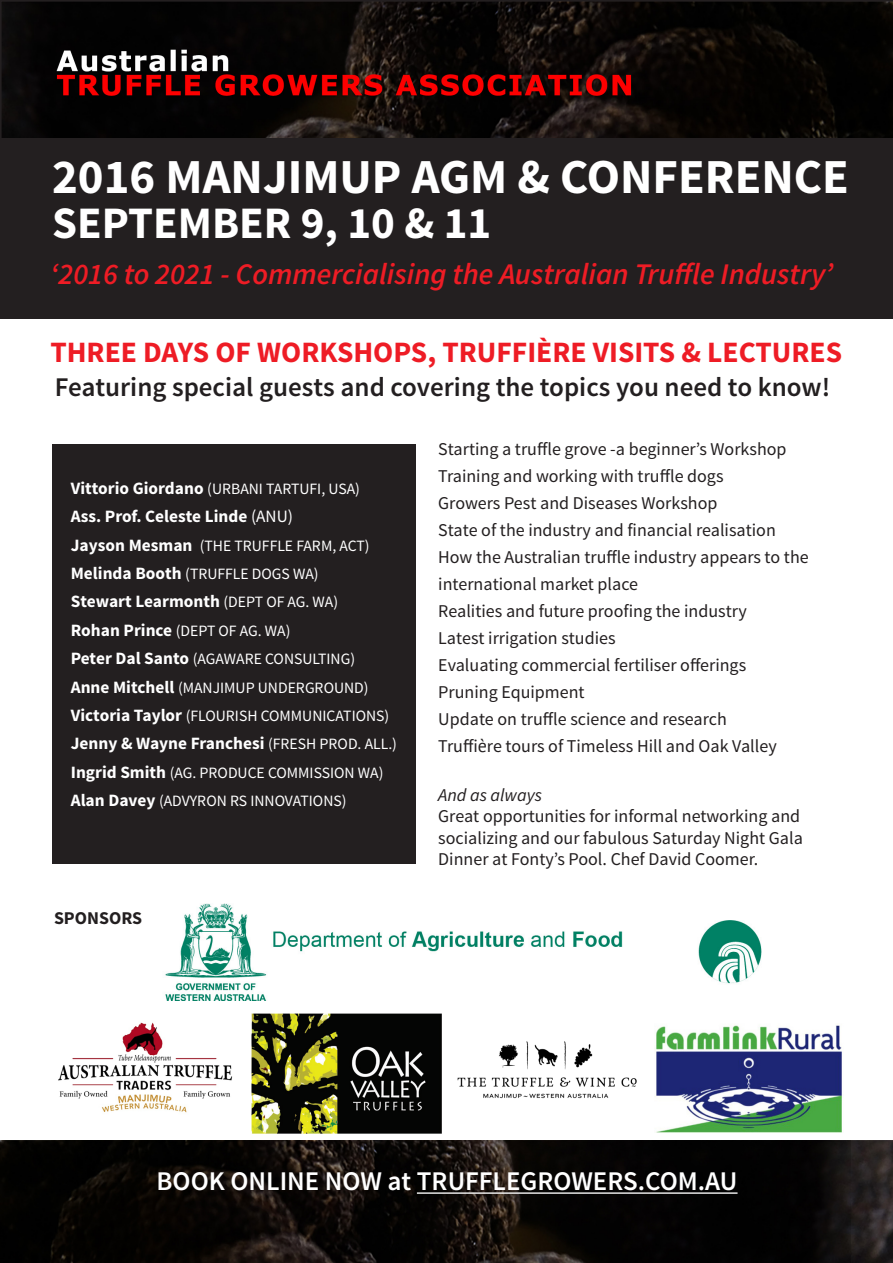
<style>
.page{position:relative;width:893px;height:1263px;background:#fff}
.page>*{position:absolute;margin:0;border:0;box-sizing:border-box;transform-origin:0 0}
.t1{font:700 48.9px "Source Sans Pro";color:#fff}
.t2{font:700 45px "Source Sans Pro";color:#fff}
.t3{font:italic 600 30px "Source Sans Pro";color:#ee1c25}
.t4{font:700 29.55px "Source Sans Pro";color:#ee1c25}
.t5{font:600 27px "Source Sans Pro";color:#231f20}
.t6{font:600 27px "Source Sans Pro";color:#fff}
.t7{font:18px/27px "Source Sans Pro";color:#231f20}
.t8{font:700 18px "Source Sans Pro";color:#231f20}
.t9{font:700 17.4px "Source Sans Pro";color:#fff}
.t10{font:15.75px/28.3px "Source Sans Pro";color:#fff}
.s1{font-weight:700;font-size:17.4px}
.s2{font-weight:400}
.s3{font-weight:400;font-size:15.75px}
.s4{font-family:"PT Sans"}
.s5{font-style:italic}
</style>
<div class="page">
<svg style="left:0;top:0;width:893px;height:318px"></svg>
<img style="left:0;top:1140px;width:893px;height:123px">
<img style="left:165px;top:903px;width:597px;height:97px">
<img style="left:58px;top:1022px;width:175px;height:91px">
<img style="left:252px;top:1013px;width:190px;height:120px">
<img style="left:457px;top:1041px;width:180px;height:58px">
<img style="left:654px;top:1024px;width:188px;height:108px">
<hr style="left:417px;top:1192px;width:320px;height:2px;background:#fff">
<div style="left:52px;top:444px;width:364px;height:420px;background:#231f20"></div>
<div style="left:1px;top:138px;width:892px;height:180px;background:#231f20"></div>
<p class="t1" style="left:52px;top:146px;width:798px">2016 MANJIMUP AGM &amp; CONFERENCE</p>
<p class="t2" style="left:52px;top:194px;width:441px">SEPTEMBER 9, 10 &amp; 11</p>
<p class="t3" style="left:51px;top:255px;width:784px">‘2016 to 2021 - Commercialising the Australian Truffle Industry’</p>
<p class="t4" style="left:50px;top:333px;width:793px">THREE DAYS OF WORKSHOPS, TRUFFIÈRE VISITS &amp; LECTURES</p>
<p class="t5" style="left:55px;top:370px;width:777px">Featuring special guests and covering the topics you need to know!</p>
<p class="t10" style="left:71px;top:475px;width:291px"><span class="s1">Vittorio Giordano</span> (URBANI TARTUFI, USA)</p>
<p class="t9" style="left:71px;top:505px;width:224px">Ass. Prof. Celeste Linde <span class="s2">(ANU)</span></p>
<p class="t10" style="left:71px;top:532px;width:300px"><span class="s1">Jayson Mesman</span> (THE TRUFFLE FARM, ACT)<br><span class="s1">Melinda Booth</span> (TRUFFLE DOGS WA)</p>
<p class="t9" style="left:71px;top:590px;width:269px">Stewart Learmonth <span class="s3">(DEPT OF AG. WA)</span></p>
<p class="t10" style="left:71px;top:617px;width:320px"><span class="s1">Rohan Prince</span> (DEPT OF AG. WA)<br><span class="s1">Peter Dal Santo</span> (AGAWARE CONSULTING)<br><span class="s1">Anne Mitchell</span> (MANJIMUP UNDERGROUND)<br><span class="s1">Victoria Taylor</span> (FLOURISH COMMUNICATIONS)</p>
<p class="t9" style="left:71px;top:732px;width:328px">Jenny &amp; Wayne Franchesi <span class="s3">(FRESH PROD. ALL.)</span></p>
<p class="t10" style="left:71px;top:758px;width:314px"><span class="s1">Ingrid Smith</span> (AG. PRODUCE COMMISSION WA)<br><span class="s1">Alan Davey</span> (ADVYRON RS INNOVATIONS)</p>
<p class="t8" style="left:54px;top:906px;width:90px">SPONSORS</p>
<p class="t7" style="left:438px;top:436px;width:372px">Starting a truffle grove -a beginner’s Workshop Training and working with truffle dogs<br>Growers Pest and Diseases Workshop<br>State of the industry and financial realisation How the Australian truffle industry appears to the international market place<br>Realities and future proofing the industry<br>Latest irrigation studies<br>Evaluating commercial fertiliser offerings Pruning Equipment<br>Update on truffle science and research<br>Truffi<span class="s4">è</span>re tours of Timeless Hill and Oak Valley</p>
<p class="t7" style="left:438px;top:784px;width:366px;line-height:21.6px"><span class="s5">And as always<br></span>Great opportunities for informal networking and socializing and our fabulous Saturday Night Gala Dinner at Fonty’s Pool. Chef David Coomer.</p>
<p class="t6" style="left:157px;top:1164px;width:582px">BOOK ONLINE NOW at TRUFFLEGROWERS.COM.AU</p>
</div>
